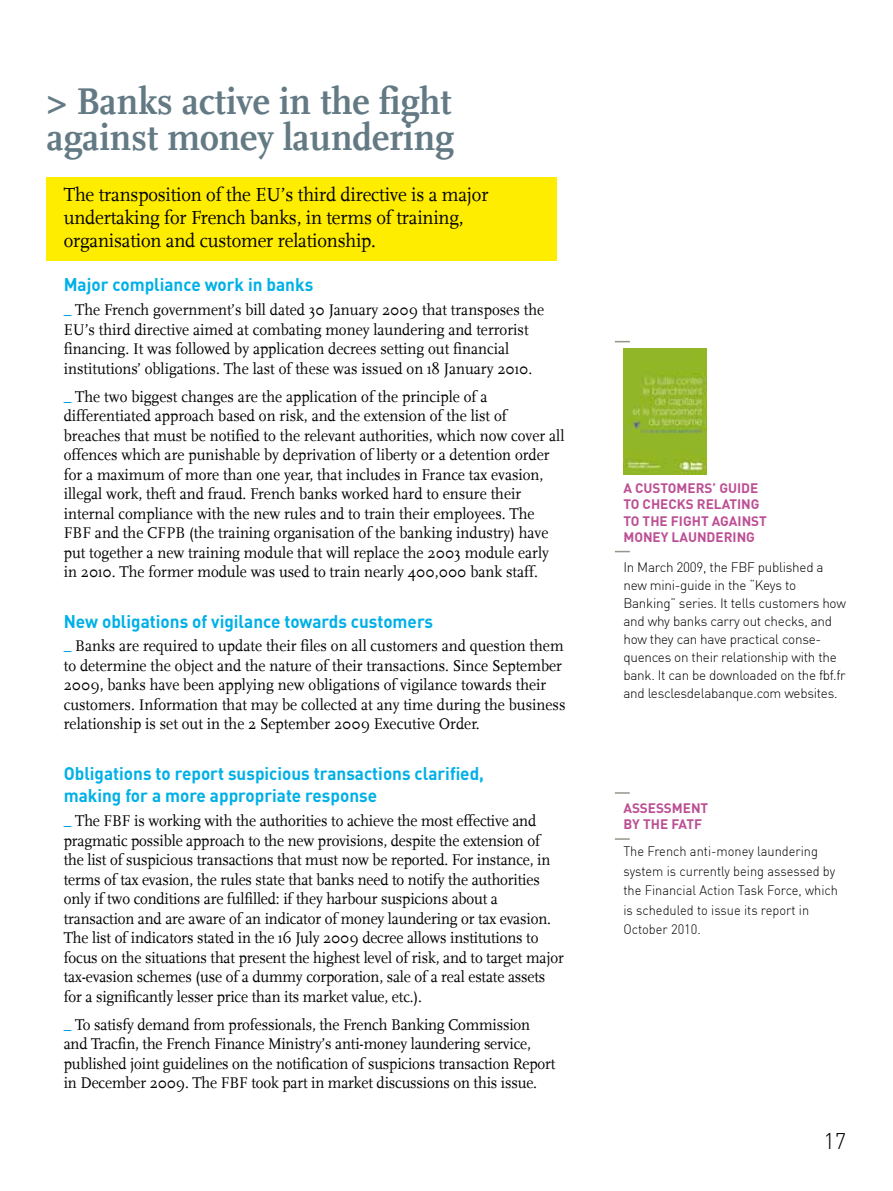
<style>
.page{position:relative;width:893px;height:1191px;background:#fff}
.page>*{position:absolute;margin:0;border:0;box-sizing:border-box;transform-origin:0 0}
.t1{font:700 39px/36.8px "Scala LF";color:#637a85;scale:.95 1}
.t2{font:300 22.2px "DIN";color:#000}
.t3{font:19.8px/22.8px "Scala";letter-spacing:-.01em;color:#000;scale:.96 1}
.t4{font:700 18px/22.5px "DIN";color:#00b0e6;scale:.95 1}
.t5{font:16.2px/19.5px "Scala";color:#000;scale:.95 1}
.t6{font:300 13.5px/18px "DIN";letter-spacing:-.02em;color:#000}
.t7{font:300 13.5px/19.5px "DIN";color:#000;scale:.95 1}
.t8{font:700 13.5px/16.5px "DIN";color:#bc4f94}
.s1{color:#009ee0}
</style>
<div class="page">
<div style="left:47px;top:177px;width:510px;height:83px;background:#ffed00"></div>
<svg style="left:615px;top:551px;width:15px;height:1px"></svg>
<svg style="left:615px;top:341px;width:15px;height:1px"></svg>
<svg style="left:615px;top:838px;width:15px;height:1px"></svg>
<svg style="left:615px;top:792px;width:15px;height:1px"></svg>
<img style="left:623px;top:348px;width:84px;height:126px">
<h1 class="t1" style="left:47px;top:83px;width:430px">&gt; Banks active in the fight against money laundering</h1>
<p class="t3" style="left:64px;top:183px;width:444px">The transposition of the EU’s third directive is a major undertaking for French banks, in terms of training, organisation and customer relationship.</p>
<p class="t4" style="left:64px;top:273px;width:264px">Major compliance work in banks</p>
<p class="t5" style="left:64px;top:300px;width:507px"><span class="s1">_</span> The French government’s bill dated 30 January 2009 that transposes the EU’s third directive aimed at combating money laundering and terrorist financing. It was followed by application decrees setting out financial institutions’ obligations. The last of these was issued on 18 January 2010.</p>
<p class="t5" style="left:64px;top:387px;width:528px"><span class="s1">_</span> The two biggest changes are the application of the principle of a differentiated approach based on risk, and the extension of the list of breaches that must be notified to the relevant authorities, which now cover all offences which are punishable by deprivation of liberty or a detention order for a maximum of more than one year, that includes in France tax evasion, illegal work, theft and fraud. French banks worked hard to ensure their internal compliance with the new rules and to train their employees. The FBF and the CFPB (the training organisation of the banking industry) have put together a new training module that will replace the 2003 module early in 2010. The former module was used to train nearly 400,000 bank staff.</p>
<p class="t4" style="left:64px;top:609px;width:390px">New obligations of vigilance towards customers</p>
<p class="t5" style="left:64px;top:636px;width:530px"><span class="s1">_</span> Banks are required to update their files on all customers and question them to determine the object and the nature of their transactions. Since September 2009, banks have been applying new obligations of vigilance towards their customers. Information that may be collected at any time during the business relationship is set out in the 2 September 2009 Executive Order.</p>
<p class="t4" style="left:64px;top:761px;width:444px">Obligations to report suspicious transactions clarified, making for a more appropriate response</p>
<p class="t5" style="left:64px;top:811px;width:528px"><span class="s1">_</span> The FBF is working with the authorities to achieve the most effective and pragmatic possible approach to the new provisions, despite the extension of the list of suspicious transactions that must now be reported. For instance, in terms of tax evasion, the rules state that banks need to notify the authorities only if two conditions are fulfilled: if they harbour suspicions about a transaction and are aware of an indicator of money laundering or tax evasion.<br>The list of indicators stated in the 16 July 2009 decree allows institutions to focus on the situations that present the highest level of risk, and to target major tax-evasion schemes (use of a dummy corporation, sale of a real estate assets for a significantly lesser price than its market value, etc.).</p>
<p class="t5" style="left:64px;top:1015px;width:519px"><span class="s1">_</span> To satisfy demand from professionals, the French Banking Commission and Tracfin, the French Finance Ministry’s anti-money laundering service, published joint guidelines on the notification of suspicions transaction Report in December 2009. The FBF took part in market discussions on this issue.</p>
<p class="t8" style="left:623px;top:479px;width:145px">A CUSTOMERS’ GUIDE<br>TO CHECKS RELATING<br>TO THE FIGHT AGAINST<br>MONEY LAUNDERING</p>
<p class="t6" style="left:623px;top:558px;width:116px">I n March 2009, the FBF</p>
<p class="t6" style="left:623px;top:558px;width:224px;text-indent:135px">published a new mini-guide in the “Keys to Banking” series. It tells customers how and why banks carry out checks, and how they can have practical conse&shy;quences on their relationship with the bank. It can be downloaded on the fbf.fr and lesclesdelabanque.com websites.</p>
<p class="t8" style="left:623px;top:799px;width:86px">ASSESSMENT<br>BY THE FATF</p>
<p class="t7" style="left:623px;top:841px;width:227px">The French anti-money laundering system is currently being assessed by the Financial Action Task Force, which is scheduled to issue its report in<br>October 2010.</p>
<h2 class="t2" style="left:823px;top:1127px;width:24px">17</h2>
</div>
